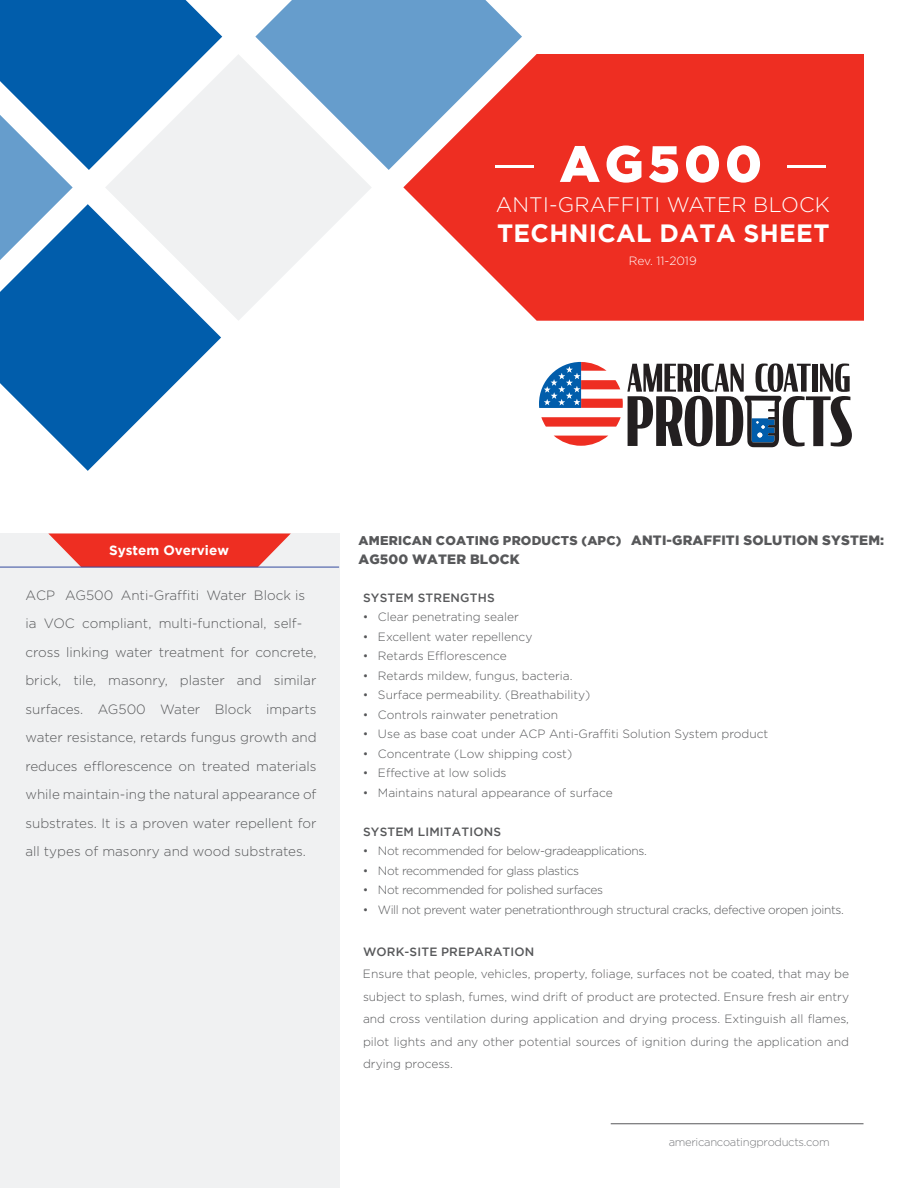
<style>
.page{position:relative;width:918px;height:1188px;background:#fff}
.page>*{position:absolute;margin:0;border:0;box-sizing:border-box;transform-origin:0 0}
.t1{font:900 51px "Gotham";letter-spacing:.08em;color:#fff}
.t2{font:700 24.9px "Gotham";letter-spacing:.015em;color:#fff}
.t3{font:300 21px "Gotham";letter-spacing:.01em;color:#fff}
.t4{font:300 13.5px/28.5px "Gotham";color:#57585a}
.t5{font:900 13.5px "Gotham";letter-spacing:.015em;color:#57585a}
.t6{font:700 13.5px "Gotham";color:#fff}
.t7{font:900 12.75px "Gotham";letter-spacing:.015em;color:#57585a}
.t8{font:300 12px/22.5px "Gotham";color:#57585a;text-align:justify}
.t9{font:300 12px "Gotham";letter-spacing:-.03em;color:#57585a}
.t10{font:500 12px "Gotham";letter-spacing:.015em;color:#57585a}
.t11{font:300 12px "Gotham";color:#fff}
.t12{font:300 11.25px "Gotham";letter-spacing:-.03em;color:#787a7d}
.s1{font-weight:300}
</style>
<div class="page">
<svg style="left:222px;top:55px;width:149px;height:265px;fill:#f0f1f2"></svg>
<svg style="left:0;top:321px;width:221px;height:150px;fill:#015dab"></svg>
<svg style="left:403px;top:54px;width:461px;height:267px;background:#ef4035"></svg>
<svg style="left:255px;top:0;width:267px;height:170px;fill:#669dcc"></svg>
<svg style="left:0;top:0;width:222px;height:321px"></svg>
<div style="left:0;top:534px;width:339px;height:654px;background:#f0f1f2"></div>
<svg style="left:48px;top:534px;width:243px;height:33px;background:#eb4940"></svg>
<hr style="left:0;top:567px;width:339px;height:1px;background:#344b9f">
<hr style="left:611px;top:1123px;width:253px;height:1px;background:#57585a">
<svg style="left:539px;top:362px;width:313px;height:85px"></svg>
<h1 class="t1" style="left:492px;top:134px;width:340px"><span class="s1">—</span> AG500 <span class="s1">—</span></h1>
<h3 class="t3" style="left:496px;top:193px;width:336px">ANTI-GRAFFITI WATER BLOCK</h3>
<h2 class="t2" style="left:497px;top:219px;width:334px">TECHNICAL DATA SHEET</h2>
<p class="t11" style="left:629px;top:254px;width:69px">Rev. 11-2019</p>
<p class="t6" style="left:109px;top:543px;width:121px">System Overview</p>
<p class="t4" style="left:25px;top:580px;width:293px">ACP AG500 Anti-Graffiti Water Block is ia VOC compliant, multi-functional, self&shy;cross linking water treatment for concrete, brick, tile, masonry, plaster and similar surfaces. AG500 Water Block imparts water resistance, retards fungus growth and reduces efflorescence on treated materials while maintain-ing the natural appearance of substrates. It is a proven water repellent for all types of masonry and wood substrates.</p>
<p class="t7" style="left:359px;top:533px;width:264px">AMERICAN COATING PRODUCTS (APC)</p>
<p class="t5" style="left:631px;top:532px;width:255px">ANTI-GRAFFITI SOLUTION SYSTEM:</p>
<p class="t5" style="left:359px;top:551px;width:163px">AG500 WATER BLOCK</p>
<p class="t10" style="left:363px;top:591px;width:133px">SYSTEM STRENGTHS</p>
<p class="t8" style="left:363px;top:606px;width:157px">• Clear penetrating sealer</p>
<p class="t8" style="left:363px;top:625px;width:171px">• Excellent water repellency</p>
<p class="t8" style="left:363px;top:645px;width:145px">• Retards Efflorescence</p>
<p class="t8" style="left:363px;top:664px;width:211px">• Retards mildew, fungus, bacteria.</p>
<p class="t8" style="left:363px;top:684px;width:229px">• Surface permeability. (Breathability)</p>
<p class="t8" style="left:363px;top:703px;width:197px">• Controls rainwater penetration</p>
<p class="t8" style="left:363px;top:723px;width:407px">• Use as base coat under ACP Anti-Graffiti Solution System product</p>
<p class="t8" style="left:363px;top:742px;width:211px">• Concentrate (Low shipping cost)</p>
<p class="t8" style="left:363px;top:762px;width:145px">• Effective at low solids</p>
<p class="t8" style="left:363px;top:781px;width:251px">• Maintains natural appearance of surface</p>
<p class="t10" style="left:363px;top:825px;width:139px">SYSTEM LIMITATIONS</p>
<p class="t9" style="left:363px;top:845px;width:285px">• Not recommended for below-gradeapplications.</p>
<p class="t9" style="left:363px;top:864px;width:218px">• Not recommended for glass plastics</p>
<p class="t9" style="left:363px;top:884px;width:242px">• Not recommended for polished surfaces</p>
<p class="t9" style="left:363px;top:903px;width:483px">• Will not prevent water penetrationthrough structural cracks, defective oropen joints.</p>
<p class="t10" style="left:363px;top:945px;width:173px">WORK-SITE PREPARATION</p>
<p class="t8" style="left:363px;top:963px;width:488px">Ensure that people, vehicles, property, foliage, surfaces not be coated, that may be subject to splash, fumes, wind drift of product are protected. Ensure fresh air entry and cross ventilation during application and drying process. Extinguish all flames, pilot lights and any other potential sources of ignition during the application and drying process.</p>
<p class="t12" style="left:669px;top:1136px;width:163px">americancoatingproducts.com</p>
</div>
